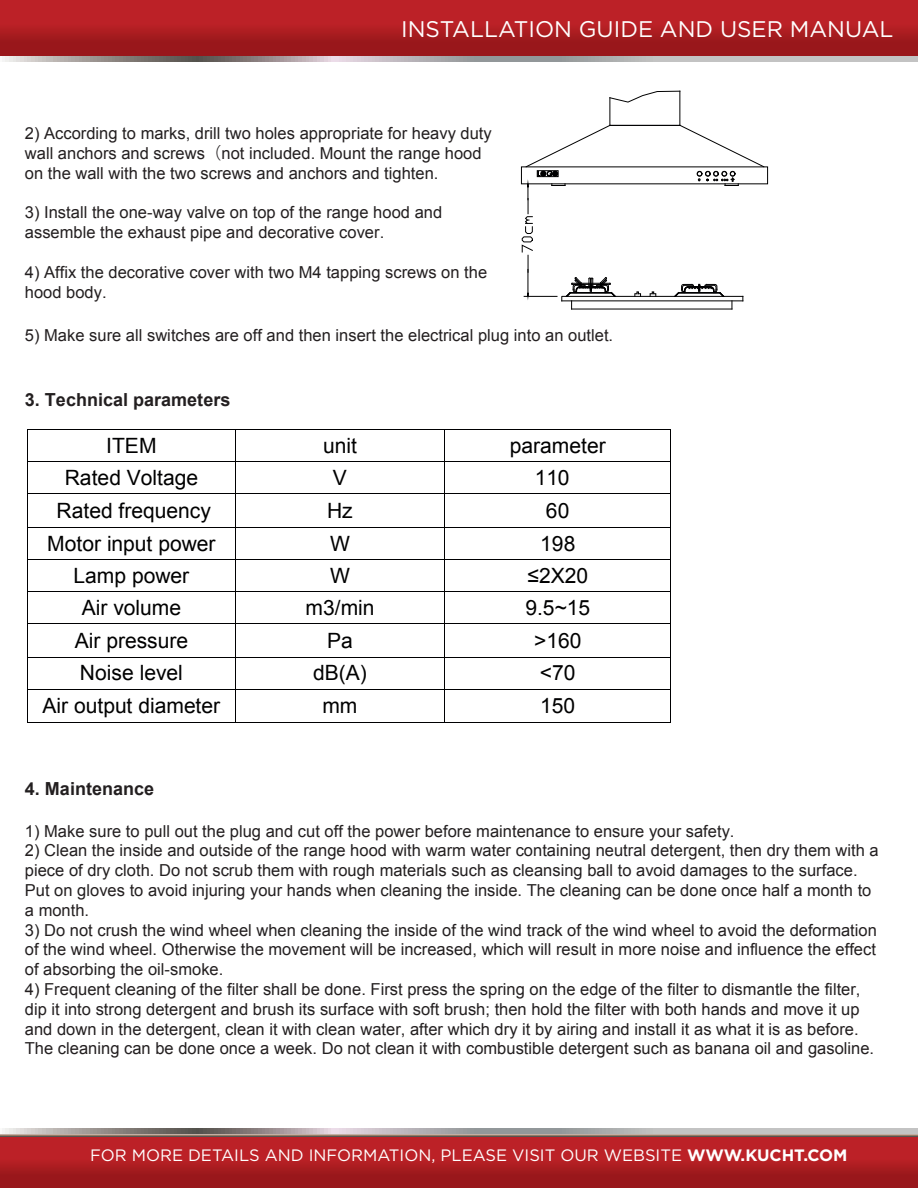
<style>
.page{position:relative;width:918px;height:1188px;background:#fff}
.page>*{position:absolute;margin:0;border:0;box-sizing:border-box;transform-origin:0 0}
.t1{font:22.65px "Gotham";color:#fff}
.t2{font:21px "Arial";color:#000001}
.t3{font:700 18px "Arial";color:#231f20}
.t4{font:16.5px/19.8px "Arial";color:#231f20}
.t5{font:16.5px "Gotham";color:#fff}
.s1{font-family:"Koz Go Pr 6 N"}
.s2{font-weight:700}
</style>
<div class="page">
<div style="left:0;top:1135px;width:918px;height:53px;background:linear-gradient(to bottom,#c7242b,#951619)"></div>
<svg style="left:0;top:1133px;width:918px;height:3px;background:#ab9b90"></svg>
<svg style="left:2px;top:1128px;width:916px;height:5px;background:#aca9a9"></svg>
<svg style="left:0;top:0;width:918px;height:57px;background:#ad1f24"></svg>
<svg style="left:2px;top:57px;width:916px;height:5px;background:#aca9a9"></svg>
<hr style="left:28px;top:430px;width:207px;height:1px;background:#000001">
<hr style="left:236px;top:430px;width:208px;height:1px;background:#000001">
<hr style="left:445px;top:430px;width:226px;height:1px;background:#000001">
<hr style="left:27px;top:430px;width:1px;height:32px;background:#000001">
<hr style="left:235px;top:430px;width:1px;height:32px;background:#000001">
<hr style="left:444px;top:430px;width:1px;height:32px;background:#000001">
<hr style="left:671px;top:430px;width:1px;height:32px;background:#000001">
<hr style="left:28px;top:462px;width:207px;height:1px;background:#000001">
<hr style="left:236px;top:462px;width:208px;height:1px;background:#000001">
<hr style="left:445px;top:462px;width:226px;height:1px;background:#000001">
<hr style="left:27px;top:462px;width:1px;height:32px;background:#000001">
<hr style="left:235px;top:462px;width:1px;height:32px;background:#000001">
<hr style="left:444px;top:462px;width:1px;height:32px;background:#000001">
<hr style="left:671px;top:462px;width:1px;height:32px;background:#000001">
<hr style="left:28px;top:494px;width:207px;height:1px;background:#000001">
<hr style="left:236px;top:494px;width:208px;height:1px;background:#000001">
<hr style="left:445px;top:494px;width:226px;height:1px;background:#000001">
<hr style="left:27px;top:494px;width:1px;height:33px;background:#000001">
<hr style="left:235px;top:494px;width:1px;height:33px;background:#000001">
<hr style="left:444px;top:494px;width:1px;height:33px;background:#000001">
<hr style="left:671px;top:494px;width:1px;height:33px;background:#000001">
<hr style="left:28px;top:527px;width:207px;height:1px;background:#000001">
<hr style="left:236px;top:527px;width:208px;height:1px;background:#000001">
<hr style="left:445px;top:527px;width:226px;height:1px;background:#000001">
<hr style="left:27px;top:528px;width:1px;height:31px;background:#000001">
<hr style="left:235px;top:528px;width:1px;height:31px;background:#000001">
<hr style="left:444px;top:528px;width:1px;height:31px;background:#000001">
<hr style="left:671px;top:528px;width:1px;height:31px;background:#000001">
<hr style="left:28px;top:559px;width:207px;height:1px;background:#000001">
<hr style="left:236px;top:559px;width:208px;height:1px;background:#000001">
<hr style="left:445px;top:559px;width:226px;height:1px;background:#000001">
<hr style="left:27px;top:560px;width:1px;height:31px;background:#000001">
<hr style="left:235px;top:560px;width:1px;height:31px;background:#000001">
<hr style="left:444px;top:560px;width:1px;height:31px;background:#000001">
<hr style="left:671px;top:560px;width:1px;height:31px;background:#000001">
<hr style="left:28px;top:591px;width:207px;height:1px;background:#000001">
<hr style="left:236px;top:591px;width:208px;height:1px;background:#000001">
<hr style="left:445px;top:591px;width:226px;height:1px;background:#000001">
<hr style="left:27px;top:592px;width:1px;height:31px;background:#000001">
<hr style="left:235px;top:592px;width:1px;height:31px;background:#000001">
<hr style="left:444px;top:592px;width:1px;height:31px;background:#000001">
<hr style="left:671px;top:592px;width:1px;height:31px;background:#000001">
<hr style="left:28px;top:623px;width:207px;height:1px;background:#000001">
<hr style="left:236px;top:623px;width:208px;height:1px;background:#000001">
<hr style="left:445px;top:623px;width:226px;height:1px;background:#000001">
<hr style="left:27px;top:624px;width:1px;height:33px;background:#000001">
<hr style="left:235px;top:624px;width:1px;height:33px;background:#000001">
<hr style="left:444px;top:624px;width:1px;height:33px;background:#000001">
<hr style="left:671px;top:624px;width:1px;height:33px;background:#000001">
<hr style="left:28px;top:657px;width:207px;height:1px;background:#000001">
<hr style="left:236px;top:657px;width:208px;height:1px;background:#000001">
<hr style="left:445px;top:657px;width:226px;height:1px;background:#000001">
<hr style="left:27px;top:657px;width:1px;height:32px;background:#000001">
<hr style="left:235px;top:657px;width:1px;height:32px;background:#000001">
<hr style="left:444px;top:657px;width:1px;height:32px;background:#000001">
<hr style="left:671px;top:657px;width:1px;height:32px;background:#000001">
<hr style="left:28px;top:689px;width:207px;height:1px;background:#000001">
<hr style="left:236px;top:689px;width:208px;height:1px;background:#000001">
<hr style="left:445px;top:689px;width:226px;height:1px;background:#000001">
<hr style="left:27px;top:689px;width:1px;height:33px;background:#000001">
<hr style="left:28px;top:722px;width:207px;height:1px;background:#000001">
<hr style="left:235px;top:689px;width:1px;height:33px;background:#000001">
<hr style="left:236px;top:722px;width:208px;height:1px;background:#000001">
<hr style="left:444px;top:689px;width:1px;height:33px;background:#000001">
<hr style="left:445px;top:722px;width:226px;height:1px;background:#000001">
<hr style="left:671px;top:689px;width:1px;height:33px;background:#000001">
<hr style="left:572px;top:309px;width:160px;height:1px;background:#000001">
<svg style="left:521px;top:90px;width:244px;height:219px"></svg>
<h1 class="t1" style="left:401px;top:15px;width:494px">INSTALLATION GUIDE AND USER MANUAL</h1>
<p class="t4" style="left:25px;top:124px;width:468px">2) According to marks, drill two holes appropriate for heavy duty wall anchors and screws<span class="s1">（</span>not included. Mount the range hood on the wall with the two screws and anchors and tighten.</p>
<p class="t4" style="left:25px;top:203px;width:419px">3) Install the one-way valve on top of the range hood and assemble the exhaust pipe and decorative cover.</p>
<p class="t4" style="left:25px;top:262px;width:464px">4) Affix the decorative cover with two M4 tapping screws on the hood body.</p>
<p class="t4" style="left:25px;top:325px;width:590px">5) Make sure all switches are off and then insert the electrical plug into an outlet.</p>
<p class="t3" style="left:25px;top:388px;width:207px">3. Technical parameters</p>
<p class="t2" style="left:106px;top:432px;width:52px">ITEM</p>
<p class="t2" style="left:323px;top:432px;width:35px">unit</p>
<p class="t2" style="left:510px;top:432px;width:98px">parameter</p>
<p class="t2" style="left:65px;top:464px;width:135px">Rated Voltage</p>
<p class="t2" style="left:333px;top:464px;width:16px">V</p>
<p class="t2" style="left:535px;top:464px;width:36px">110</p>
<p class="t2" style="left:57px;top:497px;width:156px">Rated frequency</p>
<p class="t2" style="left:327px;top:497px;width:27px">Hz</p>
<p class="t2" style="left:546px;top:497px;width:25px">60</p>
<p class="t2" style="left:47px;top:530px;width:170px">Motor input power</p>
<p class="t2" style="left:330px;top:530px;width:21px">W</p>
<p class="t2" style="left:540px;top:530px;width:37px">198</p>
<p class="t2" style="left:74px;top:562px;width:117px">Lamp power</p>
<p class="t2" style="left:330px;top:562px;width:21px">W</p>
<p class="t2" style="left:527px;top:562px;width:62px">≤2X20</p>
<p class="t2" style="left:82px;top:594px;width:101px">Air volume</p>
<p class="t2" style="left:306px;top:594px;width:70px">m3/min</p>
<p class="t2" style="left:525px;top:594px;width:67px">9.5~15</p>
<p class="t2" style="left:75px;top:627px;width:115px">Air pressure</p>
<p class="t2" style="left:327px;top:627px;width:27px">Pa</p>
<p class="t2" style="left:534px;top:627px;width:49px">&gt;160</p>
<p class="t2" style="left:80px;top:659px;width:104px">Noise level</p>
<p class="t2" style="left:313px;top:659px;width:55px">dB(A)</p>
<p class="t2" style="left:540px;top:659px;width:37px">&lt;70</p>
<p class="t2" style="left:43px;top:692px;width:179px">Air output diameter</p>
<p class="t2" style="left:322px;top:692px;width:37px">mm</p>
<p class="t2" style="left:540px;top:692px;width:37px">150</p>
<p class="t3" style="left:25px;top:777px;width:131px">4. Maintenance</p>
<p class="t4" style="left:25px;top:821px;width:711px">1) Make sure to pull out the plug and cut off the power before maintenance to ensure your safety.</p>
<p class="t4" style="left:25px;top:841px;width:855px">2) Clean the inside and outside of the range hood with warm water containing neutral detergent, then dry them with a piece of dry cloth. Do not scrub them with rough materials such as cleansing ball to avoid damages to the surface.<br>Put on gloves to avoid injuring your hands when cleaning the inside. The cleaning can be done once half a month to a month.</p>
<p class="t4" style="left:25px;top:920px;width:854px;text-align:justify">3) Do not crush the wind wheel when cleaning the inside of the wind track of the wind wheel to avoid the deformation of the wind wheel. Otherwise the movement will be increased, which will result in more noise and influence the effect of absorbing the oil-smoke.</p>
<p class="t4" style="left:25px;top:980px;width:851px">4) Frequent cleaning of the filter shall be done. First press the spring on the edge of the filter to dismantle the filter, dip it into strong detergent and brush its surface with soft brush; then hold the filter with both hands and move it up and down in the detergent, clean it with clean water, after which dry it by airing and install it as what it is as before.<br>The cleaning can be done once a week. Do not clean it with combustible detergent such as banana oil and gasoline.</p>
<p class="t5" style="left:90px;top:1145px;width:759px">FOR MORE DETAILS AND INFORMATION, PLEASE VISIT OUR WEBSITE <span class="s2">WWW.KUCHT.COM</span></p>
</div>
